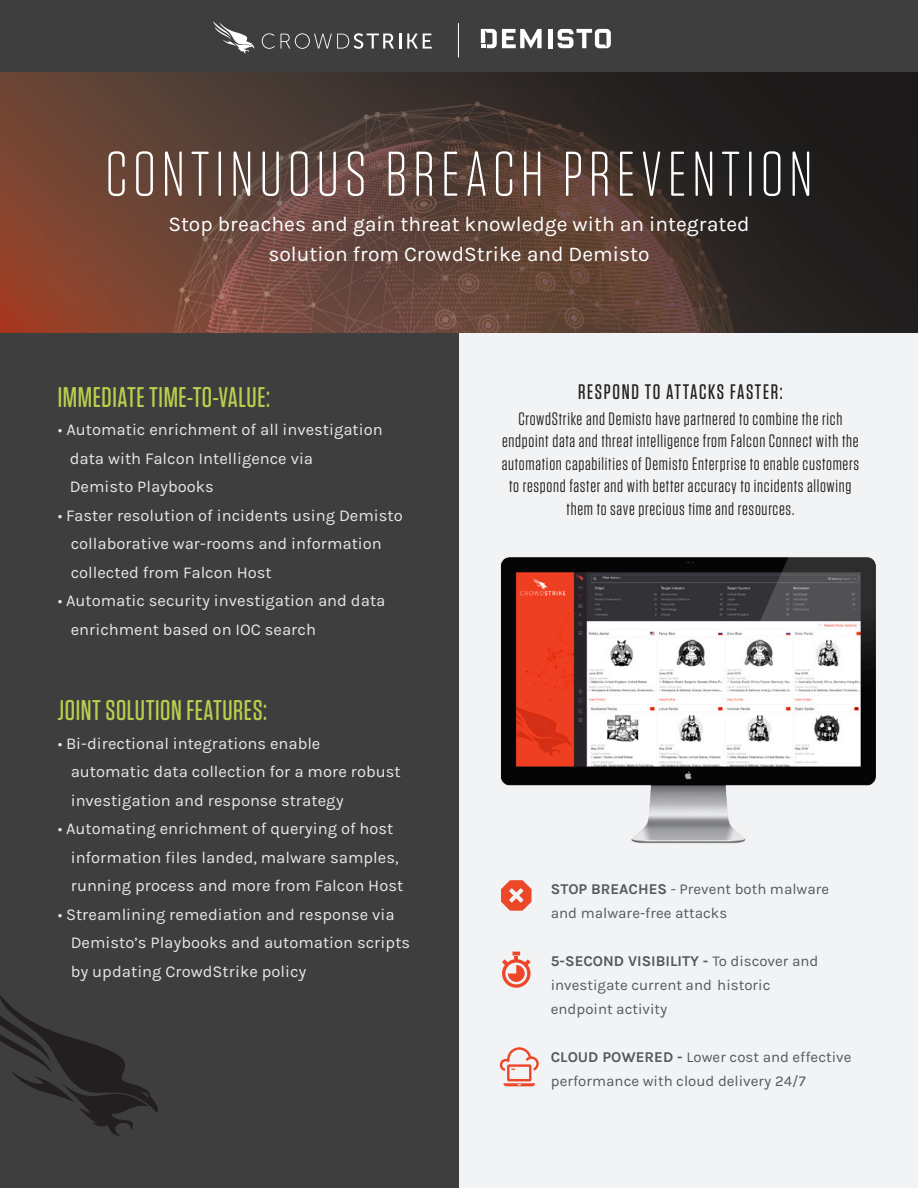
<style>
.page{position:relative;width:918px;height:1188px;background:#fff}
.page>*{position:absolute;margin:0;border:0;box-sizing:border-box;transform-origin:0 0}
.t1{font:300 63px "Tungsten Rounded";letter-spacing:.09em;color:#fff}
.t2{font:500 28.5px "Tungsten Rounded";letter-spacing:.02em;color:#bacd4d}
.t3{font:21px/29.5px "Karla";color:#fff;text-align:center}
.t4{font:500 21px "Tungsten";letter-spacing:.08em;color:#231f20}
.t5{font:18px/22.5px "Tungsten";letter-spacing:.04em;color:#231f20;text-align:center}
.t6{font:16.5px/28.5px "Karla";color:#e6e7e9}
.t7{font:15px/24px "Karla";color:#57585a}
.s1{font-family:"Myriad Pro"}
.s2{font-weight:700}
</style>
<div class="page">
<div style="left:459px;top:333px;width:459px;height:855px;background:#f2f3f4"></div>
<div style="left:0;top:293px;width:459px;height:895px;background:#3e3e3f"></div>
<svg style="left:0;top:995px;width:158px;height:141px"></svg>
<svg style="left:0;top:72px;width:918px;height:261px;background:#50382f"></svg>
<div style="left:0;top:0;width:918px;height:72px;background:#3e3e3f"></div>
<img style="left:500px;top:557px;width:376px;height:287px">
<svg style="left:501px;top:880px;width:31px;height:31px"></svg>
<svg style="left:502px;top:952px;width:29px;height:36px"></svg>
<svg style="left:500px;top:1047px;width:39px;height:39px"></svg>
<svg style="left:213px;top:21px;width:42px;height:33px"></svg>
<svg style="left:262px;top:33px;width:13px;height:16px"></svg>
<svg style="left:281px;top:33px;width:120px;height:16px"></svg>
<svg style="left:407px;top:34px;width:25px;height:15px"></svg>
<hr style="left:458px;top:23px;width:1px;height:34px;background:#fff">
<svg style="left:481px;top:29px;width:61px;height:20px"></svg>
<hr style="left:548px;top:29px;width:4px;height:19px;background:#fff">
<svg style="left:558px;top:29px;width:53px;height:19px"></svg>
<p class="t1" style="left:105px;top:142px;width:709px">CONTINUOUS BREACH PREVENTION</p>
<p class="t3" style="left:168px;top:210px;width:583px">Stop breaches and gain threat knowledge with an integrated solution from CrowdStrike and Demisto</p>
<p class="t2" style="left:58px;top:382px;width:214px">IMMEDIATE TIME-TO-VALUE:</p>
<p class="t6" style="left:70px;top:416px;width:314px;text-indent:-12px"><span class="s1">•</span> Automatic enrichment of all investigation data with Falcon Intelligence via<br>Demisto Playbooks</p>
<p class="t6" style="left:71px;top:501px;width:333px;text-indent:-13px"><span class="s1">•</span> Faster resolution of incidents using Demisto collaborative war-rooms and information collected from Falcon Host</p>
<p class="t6" style="left:71px;top:587px;width:316px;text-indent:-13px"><span class="s1">•</span> Automatic security investigation and data enrichment based on IOC search</p>
<p class="t2" style="left:58px;top:695px;width:211px">JOINT SOLUTION FEATURES:</p>
<p class="t6" style="left:71px;top:729px;width:331px;text-indent:-13px"><span class="s1">•</span> Bi-directional integrations enable automatic data collection for a more robust investigation and response strategy</p>
<p class="t6" style="left:71px;top:815px;width:334px;text-indent:-13px"><span class="s1">•</span> Automating enrichment of querying of host information files landed, malware samples, running process and more from Falcon Host</p>
<p class="t6" style="left:71px;top:900px;width:341px;text-indent:-13px"><span class="s1">•</span> Streamlining remediation and response via<br>Demisto’s Playbooks and automation scripts by updating CrowdStrike policy</p>
<p class="t4" style="left:578px;top:381px;width:206px">RESPOND TO ATTACKS FASTER:</p>
<p class="t5" style="left:502px;top:408px;width:359px">CrowdStrike and Demisto have partnered to combine the rich endpoint data and threat intelligence from Falcon Connect with the automation capabilities of Demisto Enterprise to enable customers to respond faster and with better accuracy to incidents allowing them to save precious time and resources.</p>
<p class="t7" style="left:551px;top:878px;width:280px"><span class="s2">STOP BREACHES</span> - Prevent both malware and malware-free attacks</p>
<p class="t7" style="left:551px;top:950px;width:269px"><span class="s2">5-SECOND VISIBILITY -</span> To discover and investigate current and historic endpoint activity</p>
<p class="t7" style="left:551px;top:1046px;width:302px"><span class="s2">CLOUD POWERED -</span> Lower cost and effective performance with cloud delivery 24/7</p>
</div>
